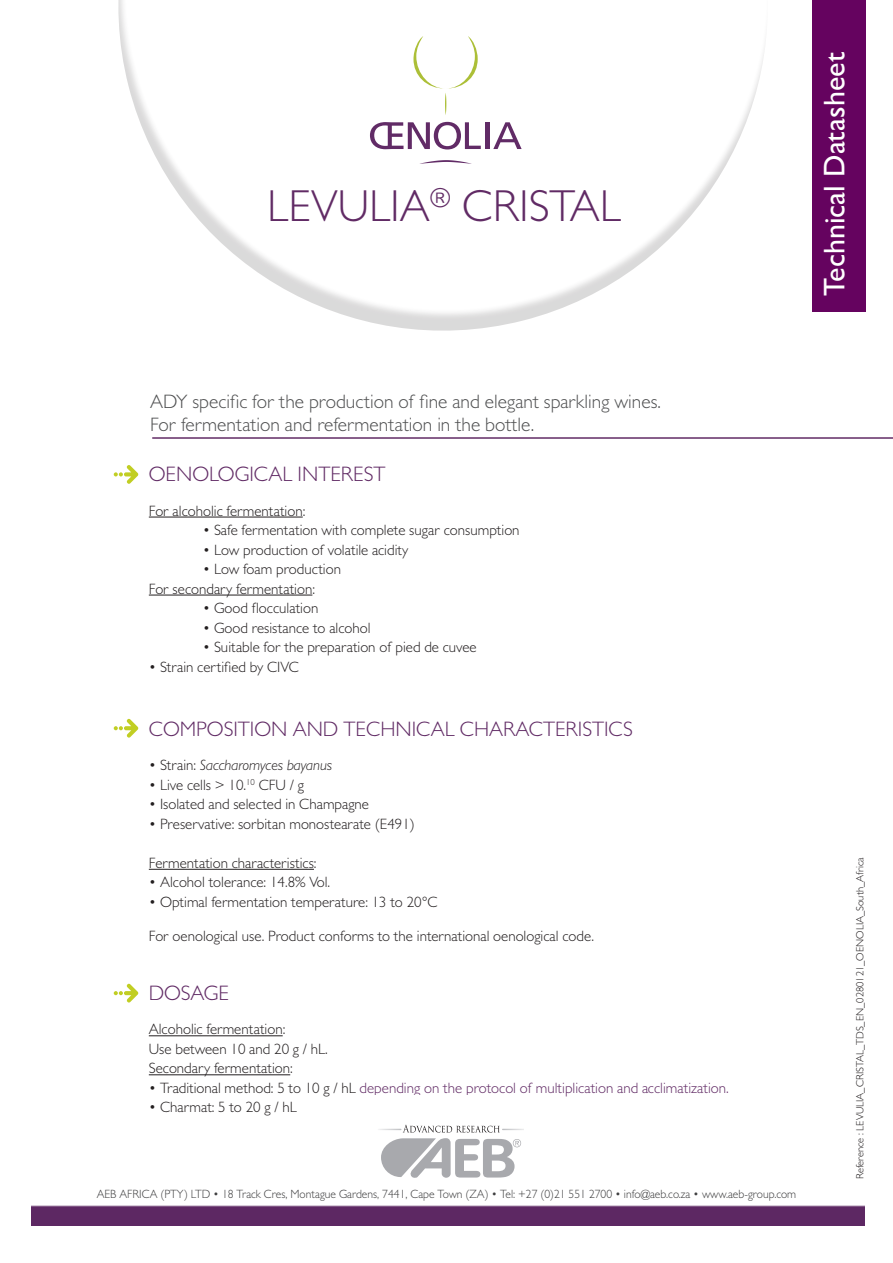
<style>
.page{position:relative;width:893px;height:1263px;background:#fff}
.page>*{position:absolute;margin:0;border:0;box-sizing:border-box;transform-origin:0 0}
.t1{font:300 45px "Gill Sans MT Std";color:#612b65}
.t2{font:500 30px "Gill Sans MT Std";color:#fff}
.t3{font:300 21px "Gill Sans MT Std";color:#612b65}
.t4{font:300 19.5px/23.4px "Gill Sans MT Std";color:#4e4f50}
.t5{font:300 15px/19.5px "Gill Sans MT Std";color:#231f20}
.t6{font:300 15px "Gill Sans MT Std";color:#612b65}
.t7{font:italic 300 15px "Gill Sans MT Std";color:#231f20}
.t8{font:300 12px "Gill Sans MT Std";color:#3e3e3f}
.t9{font:300 10.5px "Gill Sans MT Std";color:#231f20}
.s1{font-style:normal}
.s2{color:#231f20}
</style>
<div class="page">
<svg style="left:118px;top:0;width:720px;height:331px"></svg>
<div style="left:812px;top:0;width:53px;height:311px;background:#65035f"></div>
<svg style="left:114px;top:465px;width:24px;height:19px"></svg>
<hr style="left:149px;top:517px;width:154px;height:1px;background:#231f20">
<hr style="left:149px;top:595px;width:163px;height:1px;background:#231f20">
<hr style="left:149px;top:869px;width:165px;height:1px;background:#231f20">
<hr style="left:149px;top:1035px;width:134px;height:1px;background:#231f20">
<hr style="left:149px;top:1074px;width:141px;height:1px;background:#231f20">
<img style="left:31px;top:1205px;width:834px;height:20px">
<hr style="left:152px;top:437px;width:741px;height:2px;background:#612b65">
<svg style="left:370px;top:122px;width:111px;height:27px"></svg>
<hr style="left:485px;top:122px;width:4px;height:27px;background:#612b66">
<svg style="left:493px;top:122px;width:29px;height:27px"></svg>
<svg style="left:413px;top:36px;width:65px;height:79px"></svg>
<svg style="left:419px;top:160px;width:53px;height:4px"></svg>
<svg style="left:379px;top:1124px;width:145px;height:54px"></svg>
<svg style="left:114px;top:719px;width:24px;height:19px"></svg>
<svg style="left:114px;top:984px;width:24px;height:18px"></svg>
<h1 class="t1" style="left:267px;top:178px;width:355px">LEVULIA<sup>®</sup> CRISTAL</h1>
<h2 class="t2" style="left:817px;top:296px;width:246px;rotate:-90deg">Technical Datasheet</h2>
<h3 class="t4" style="left:150px;top:389px;width:512px">ADY specific for the production of fine and elegant sparkling wines.<br>For fermentation and refermentation in the bottle.</h3>
<h3 class="t3" style="left:149px;top:461px;width:238px">OENOLOGICAL INTEREST</h3>
<p class="t5" style="left:149px;top:500px;width:158px">For alcoholic fermentation:</p>
<p class="t5" style="left:203px;top:520px;width:318px">• Safe fermentation with complete sugar consumption</p>
<p class="t5" style="left:203px;top:539px;width:207px">• Low production of volatile acidity</p>
<p class="t5" style="left:149px;top:559px;width:194px;text-indent:54px">• Low foam production<br>For secondary fermentation:</p>
<p class="t5" style="left:203px;top:598px;width:117px">• Good flocculation</p>
<p class="t5" style="left:203px;top:617px;width:169px">• Good resistance to alcohol</p>
<p class="t5" style="left:203px;top:637px;width:275px">• Suitable for the preparation of pied de cuvee</p>
<p class="t5" style="left:149px;top:656px;width:152px">• Strain certified by CIVC</p>
<h3 class="t3" style="left:149px;top:716px;width:485px">COMPOSITION AND TECHNICAL CHARACTERISTICS</h3>
<p class="t7" style="left:149px;top:756px;width:185px"><span class="s1">• Strain:</span> Saccharomyces bayanus</p>
<p class="t5" style="left:149px;top:775px;width:157px">• Live cells &gt; 10.<sup>10</sup> CFU / g</p>
<p class="t5" style="left:149px;top:794px;width:222px">• Isolated and selected in Champagne</p>
<p class="t5" style="left:149px;top:814px;width:268px">• Preservative: sorbitan monostearate (E491)</p>
<p class="t5" style="left:149px;top:853px;width:169px">Fermentation characteristics:</p>
<p class="t5" style="left:149px;top:872px;width:183px">• Alcohol tolerance: 14.8% Vol.</p>
<p class="t5" style="left:149px;top:892px;width:290px">• Optimal fermentation temperature: 13 to 20°C</p>
<p class="t5" style="left:149px;top:926px;width:447px">For oenological use. Product conforms to the international oenological code.</p>
<h3 class="t3" style="left:149px;top:980px;width:82px">DOSAGE</h3>
<p class="t5" style="left:149px;top:1019px;width:181px">Alcoholic fermentation:<br>Use between 10 and 20 g / hL.<br>Secondary fermentation:</p>
<p class="t6" style="left:149px;top:1079px;width:581px"><span class="s2">• Traditional method: 5 to 10 g / hL</span> depending on the protocol of multiplication and acclimatization.</p>
<p class="t5" style="left:149px;top:1097px;width:149px">• Charmat: 5 to 20 g / hL</p>
<p class="t8" style="left:97px;top:1186px;width:701px">AEB AFRICA (PTY) LTD • 18 Track Cres, Montague Gardens, 7441, Cape Town (ZA) • Tel: +27 (0)21 551 2700 • info@aeb.co.za • www.aeb-group.com</p>
<p class="t9" style="left:854px;top:1179px;width:323px;rotate:-90deg">Reference : LEVULIA_CRISTAL_TDS_EN_0280121_OENOLIA_South_Africa</p>
</div>
